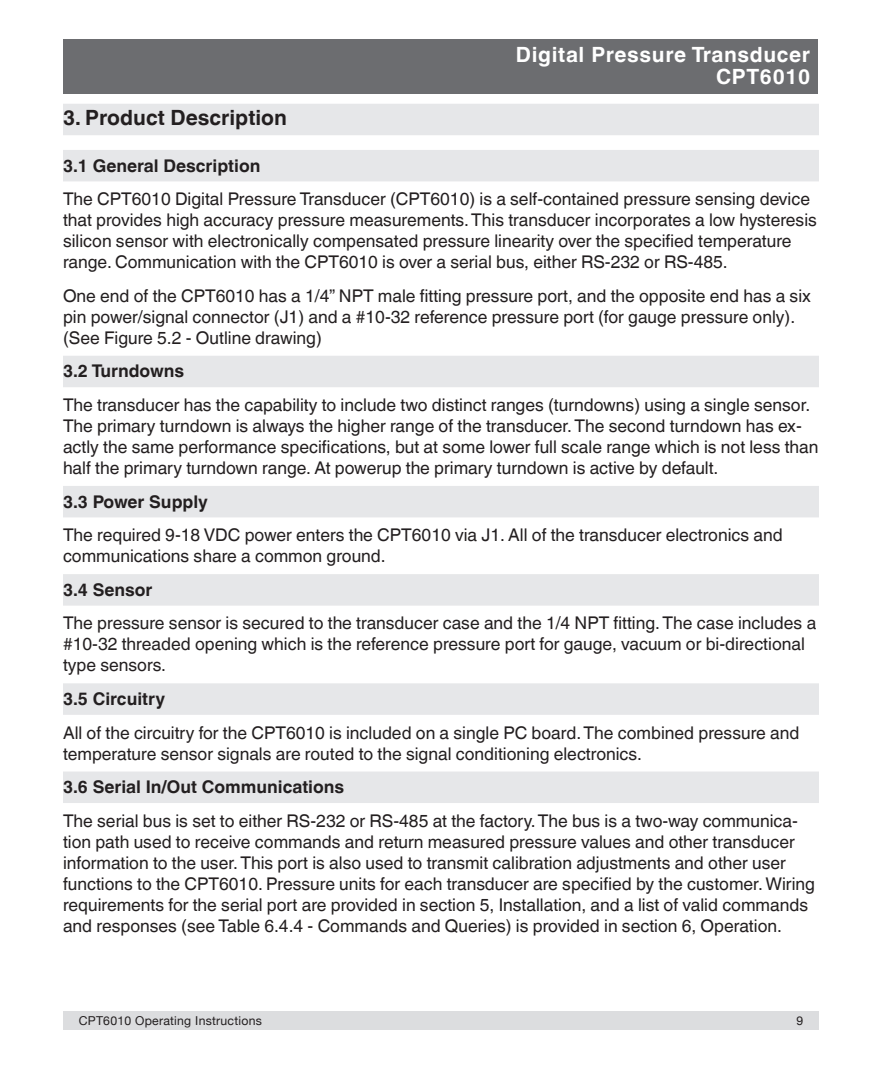
<style>
.page{position:relative;width:882px;height:1071px;background:#fff}
.page>*{position:absolute;margin:0;border:0;box-sizing:border-box;transform-origin:0 0}
.t1{font:700 21px/22.8px "Helvetica World";letter-spacing:.03em;color:#fff;text-align:right}
.Chapter_Title{font:700 21px "Helvetica World";color:#231f20}
.Body_Copy{font:17.5px/21px "Helvetica World";color:#231f20}
.Sub-heading{font:700 17.5px "Helvetica World";color:#231f20}
.t2{font:12.25px "Helvetica Neue";letter-spacing:.02em;color:#231f20}
</style>
<div class="page">
<div style="left:63px;top:1011px;width:756px;height:19px;background:#dcdddf"></div>
<div style="left:64px;top:39px;width:754px;height:55px;background:#6c6d70"></div>
<div style="left:63px;top:104px;width:756px;height:31px;background:#e6e7e9"></div>
<div style="left:63px;top:150px;width:756px;height:31px;background:#e6e7e9"></div>
<div style="left:63px;top:356px;width:756px;height:31px;background:#e6e7e9"></div>
<div style="left:63px;top:486px;width:756px;height:31px;background:#e6e7e9"></div>
<div style="left:63px;top:574px;width:756px;height:32px;background:#e6e7e9"></div>
<div style="left:63px;top:683px;width:756px;height:32px;background:#e6e7e9"></div>
<div style="left:63px;top:772px;width:756px;height:31px;background:#e6e7e9"></div>
<p class="t1" style="left:516px;top:43px;width:296px">Digital Pressure Transducer<br>CPT6010</p>
<p class="Chapter_Title" style="left:63px;top:106px;width:225px">3. Product Description</p>
<p class="Sub-heading" style="left:63px;top:155px;width:199px">3.1 General Description</p>
<p class="Body_Copy" style="left:63px;top:189px;width:755px">The CPT6010 Digital Pressure Transducer (CPT6010) is a self-contained pressure sensing device that provides high accuracy pressure measurements. This transducer incorporates a low hysteresis silicon sensor with electronically compensated pressure linearity over the specified temperature range. Communication with the CPT6010 is over a serial bus, either RS-232 or RS‑485.</p>
<p class="Body_Copy" style="left:63px;top:285px;width:750px">One end of the CPT6010 has a 1/4” NPT male fitting pressure port, and the opposite end has a six pin power/signal connector (J1) and a #10-32 reference pressure port (for gauge pressure only). (See Figure 5.2 - Outline drawing)</p>
<p class="Sub-heading" style="left:63px;top:361px;width:123px">3.2 Turndowns</p>
<p class="Body_Copy" style="left:63px;top:394px;width:757px">The transducer has the capability to include two distinct ranges (turndowns) using a single sensor.<br>The primary turndown is always the higher range of the transducer. The second turndown has ex&shy;actly the same performance specifications, but at some lower full scale range which is not less than half the primary turndown range. At powerup the primary turndown is active by default.</p>
<p class="Sub-heading" style="left:63px;top:491px;width:147px">3.3 Power Supply</p>
<p class="Body_Copy" style="left:63px;top:525px;width:721px">The required 9-18 VDC power enters the CPT6010 via J1. All of the transducer electronics and communications share a common ground.</p>
<p class="Sub-heading" style="left:63px;top:579px;width:91px">3.4 Sensor</p>
<p class="Body_Copy" style="left:63px;top:613px;width:755px">The pressure sensor is secured to the transducer case and the 1/4 NPT fitting. The case includes a #10-32 threaded opening which is the reference pressure port for gauge, vacuum or bi-directional type sensors.</p>
<p class="Sub-heading" style="left:63px;top:689px;width:104px">3.5 Circuitry</p>
<p class="Body_Copy" style="left:63px;top:722px;width:738px">All of the circuitry for the CPT6010 is included on a single PC board. The combined pressure and temperature sensor signals are routed to the signal conditioning electronics.</p>
<p class="Sub-heading" style="left:63px;top:777px;width:283px">3.6 Serial In/Out Communications</p>
<p class="Body_Copy" style="left:63px;top:810px;width:753px">The serial bus is set to either RS-232 or RS-485 at the factory. The bus is a two-way communica&shy;tion path used to receive commands and return measured pressure values and other transducer information to the user. This port is also used to transmit calibration adjustments and other user functions to the CPT6010. Pressure units for each transducer are specified by the customer. Wiring requirements for the serial port are provided in section 5, Installation, and a list of valid commands and responses (see Table 6.4.4 - Commands and Queries) is provided in section 6, Operation.</p>
<p class="t2" style="left:79px;top:1012px;width:185px">CPT6010 Operating Instructions</p>
<p class="t2" style="left:796px;top:1012px;width:8px">9</p>
</div>
